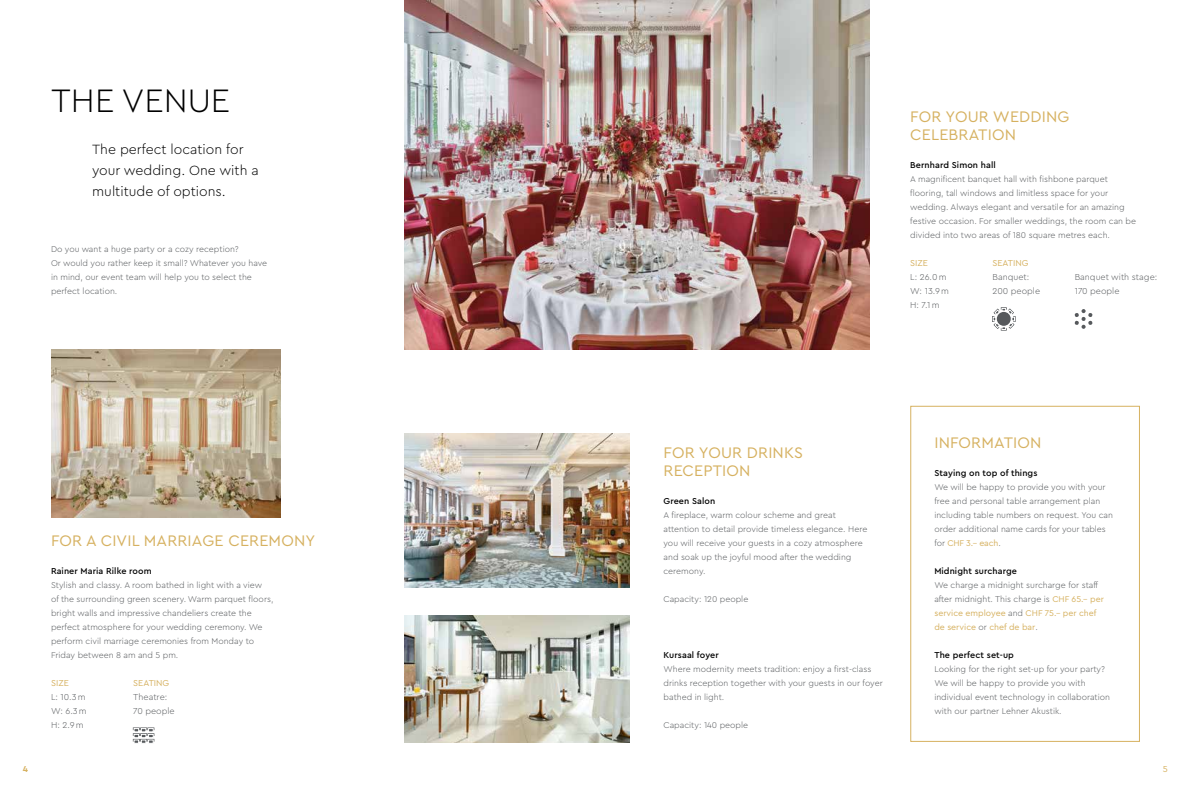
<style>
.page{position:relative;width:1191px;height:794px;background:#fff}
.page>*{position:absolute;margin:0;border:0;box-sizing:border-box;transform-origin:0 0}
.t1{font:300 34px "Cera Pro";color:#000}
.t2{font:16px/17.5px "Cera Pro";letter-spacing:.01em;color:#d6b160}
.t3{font:300 14px/21px "Cera Pro";color:#000}
.t4{font:500 9px "Cera Pro";letter-spacing:.01em;color:#000}
.t5{font:300 9px/14px "Cera Pro";color:#56595c}
.t6{font:9px "Cera Pro";color:#d6b160}
.t7{font:700 9px "Cera Pro";color:#d6b160}
.t8{font:300 8.8px/14px "Cera Pro";color:#56595c}
.s1{font-weight:400;color:#d6b160}
</style>
<div class="page">
<img style="left:404px;top:434px;width:225px;height:154px">
<svg style="left:1074px;top:309px;width:18px;height:20px"></svg>
<svg style="left:992px;top:308px;width:23px;height:22px"></svg>
<div style="left:996px;top:312px;width:14px;height:14px;background:#56595c;border-radius:50%"></div>
<div style="left:910px;top:406px;width:230px;height:336px;border:1px solid #d6b160"></div>
<svg style="left:133px;top:728px;width:21px;height:15px"></svg>
<img style="left:404px;top:616px;width:225px;height:127px">
<img style="left:51px;top:350px;width:230px;height:168px">
<img style="left:404px;top:0;width:465px;height:350px">
<h1 class="t1" style="left:51px;top:78px;width:180px">THE VENUE</h1>
<h3 class="t3" style="left:92px;top:138px;width:168px">The perfect location for your wedding. One with a multitude of options.</h3>
<p class="t8" style="left:51px;top:241px;width:218px">Do you want a huge party or a cozy reception?<br>Or would you rather keep it small? Whatever you have in mind, our event team will help you to select the perfect location.</p>
<p class="t7" style="left:23px;top:763px;width:7px">4</p>
<h2 class="t2" style="left:51px;top:531px;width:266px">FOR A CIVIL MARRIAGE CEREMONY</h2>
<p class="t4" style="left:51px;top:565px;width:102px">Rainer Maria Rilke room</p>
<p class="t8" style="left:51px;top:577px;width:224px">Stylish and classy. A room bathed in light with a view<br>of the surrounding green scenery. Warm parquet floors, bright walls and impressive chandeliers create the perfect atmosphere for your wedding ceremony. We perform civil marriage ceremonies from Monday to Friday between 8 am and 5 pm.</p>
<p class="t6" style="left:51px;top:677px;width:19px">SIZE</p>
<p class="t5" style="left:51px;top:689px;width:37px">L: 10.3 m<br>W: 6.3 m<br>H: 2.9 m</p>
<p class="t6" style="left:133px;top:677px;width:38px">SEATING</p>
<p class="t5" style="left:133px;top:689px;width:43px">Theatre:<br>70 people</p>
<h2 class="t2" style="left:910px;top:107px;width:161px">FOR YOUR WEDDING<br>CELEBRATION</h2>
<p class="t4" style="left:910px;top:159px;width:87px">Bernhard Simon hall</p>
<p class="t8" style="left:910px;top:171px;width:227px">A magnificent banquet hall with fishbone parquet flooring, tall windows and limitless space for your wedding. Always elegant and versatile for an amazing festive occasion. For smaller weddings, the room can be divided into two areas of 180 square metres each.</p>
<p class="t6" style="left:992px;top:257px;width:38px">SEATING</p>
<p class="t5" style="left:992px;top:269px;width:49px">Banquet:<br>200 people</p>
<p class="t6" style="left:910px;top:257px;width:19px">SIZE</p>
<p class="t5" style="left:1074px;top:269px;width:84px">Banquet with stage:<br>170 people</p>
<p class="t5" style="left:910px;top:269px;width:40px">L: 26.0 m<br>W: 13.9 m<br>H: 7.1 m</p>
<h2 class="t2" style="left:663px;top:443px;width:141px">FOR YOUR DRINKS<br>RECEPTION</h2>
<p class="t4" style="left:663px;top:495px;width:53px">Green Salon</p>
<p class="t8" style="left:663px;top:507px;width:205px">A fireplace, warm colour scheme and great attention to detail provide timeless elegance. Here you will receive your guests in a cozy atmosphere and soak up the joyful mood after the wedding ceremony.</p>
<p class="t8" style="left:663px;top:591px;width:86px">Capacity: 120 people</p>
<p class="t4" style="left:663px;top:649px;width:57px">Kursaal foyer</p>
<p class="t8" style="left:663px;top:661px;width:221px">Where modernity meets tradition: enjoy a first-class drinks reception together with your guests in our foyer bathed in light.</p>
<p class="t8" style="left:663px;top:717px;width:86px">Capacity: 140 people</p>
<h2 class="t2" style="left:934px;top:433px;width:109px">INFORMATION</h2>
<p class="t4" style="left:934px;top:467px;width:105px">Staying on top of things</p>
<p class="t8" style="left:934px;top:479px;width:180px">We will be happy to provide you with your free and personal table arrangement plan including table numbers on request. You can order additional name cards for your tables for <span class="s1">CHF 3.– each</span>.</p>
<p class="t4" style="left:934px;top:565px;width:84px">Midnight surcharge</p>
<p class="t8" style="left:934px;top:577px;width:171px">We charge a midnight surcharge for staff after midnight. This charge is <span class="s1">CHF 65.– per service employee</span> and <span class="s1">CHF 75.– per chef de service</span> or <span class="s1">chef de bar</span>.</p>
<p class="t4" style="left:934px;top:649px;width:81px">The perfect set-up</p>
<p class="t8" style="left:934px;top:661px;width:177px">Looking for the right set-up for your party?<br>We will be happy to provide you with individual event technology in collaboration with our partner Lehner Akustik.</p>
<p class="t6" style="left:1163px;top:763px;width:6px">5</p>
</div>
